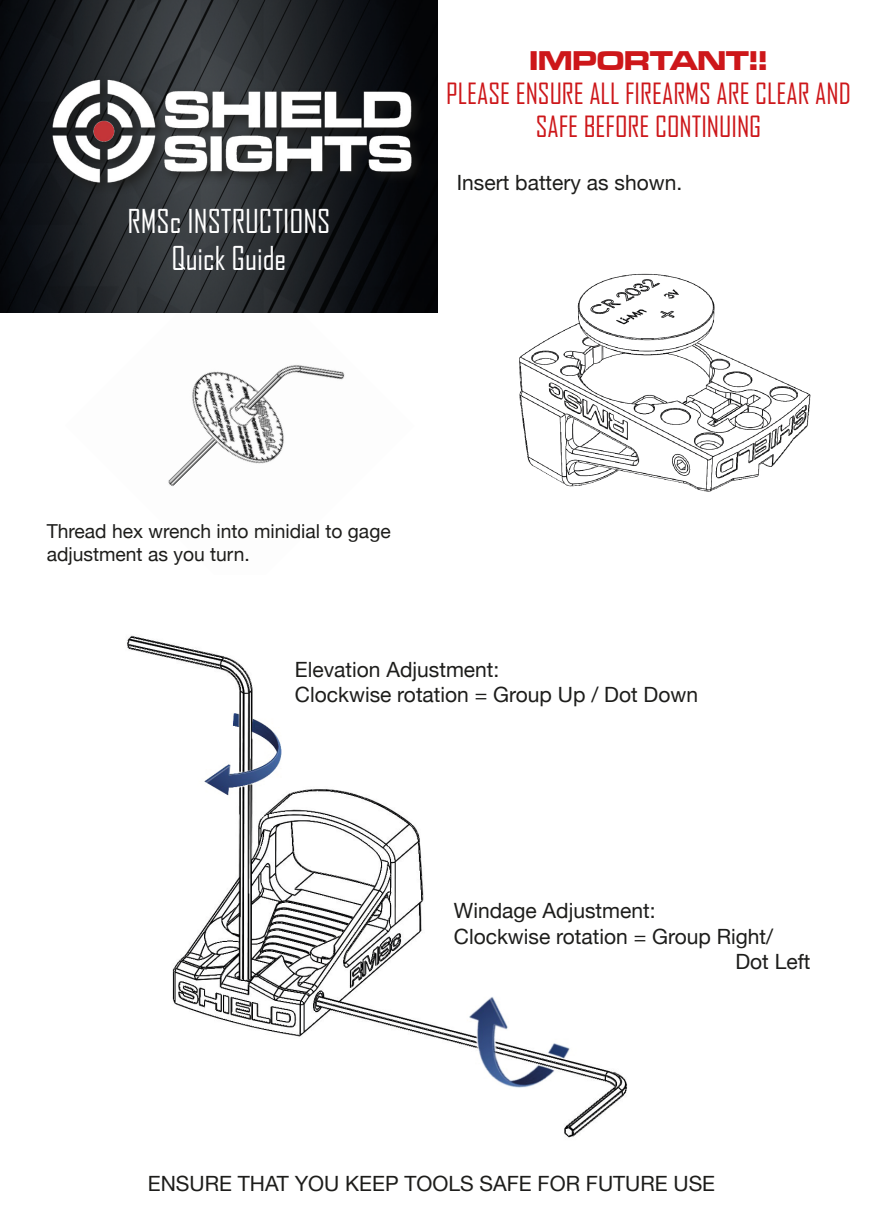
<style>
.page{position:relative;width:874px;height:1221px;background:#fff}
.page>*{position:absolute;margin:0;border:0;box-sizing:border-box;transform-origin:0 0}
.t1{font:31.5px "Agency FB";color:#fff}
.t2{font:28px "Agency FB";color:#cd171a}
.t3{font:28px "Microgramma D Bold Exte";color:#cd171a}
.t4{font:21px "Helvetica Neue";color:#1d1d1b}
.t5{font:19.25px/23.1px "Helvetica Neue";color:#1d1d1b}
</style>
<div class="page">
<img style="left:0;top:0;width:438px;height:313px">
<img style="left:127px;top:635px;width:500px;height:503px">
<img style="left:44px;top:72px;width:379px;height:121px">
<img style="left:519px;top:273px;width:292px;height:219px">
<img style="left:168px;top:365px;width:177px;height:122px">
<p class="t1" style="left:127px;top:201px;width:204px">RMSc INSTRUCTIONS</p>
<p class="t1" style="left:171px;top:239px;width:116px">Quick Guide</p>
<p class="t3" style="left:529px;top:42px;width:239px">IMPORTANT!!</p>
<p class="t2" style="left:446px;top:76px;width:406px">PLEASE ENSURE ALL FIREARMS ARE CLEAR AND</p>
<p class="t2" style="left:535px;top:110px;width:227px">SAFE BEFORE CONTINUING</p>
<p class="t4" style="left:456px;top:170px;width:227px">Insert battery as shown.</p>
<p class="t5" style="left:47px;top:519px;width:345px">Thread hex wrench into minidial to gage adjustment as you turn.</p>
<p class="t4" style="left:295px;top:657px;width:206px">Elevation Adjustment:</p>
<p class="t4" style="left:295px;top:682px;width:404px">Clockwise rotation = Group Up / Dot Down</p>
<p class="t4" style="left:453px;top:898px;width:203px">Windage Adjustment:</p>
<p class="t4" style="left:453px;top:923px;width:321px">Clockwise rotation = Group Right/</p>
<p class="t4" style="left:735px;top:948px;width:77px">Dot Left</p>
<p class="t4" style="left:148px;top:1171px;width:568px">ENSURE THAT YOU KEEP TOOLS SAFE FOR FUTURE USE</p>
</div>
